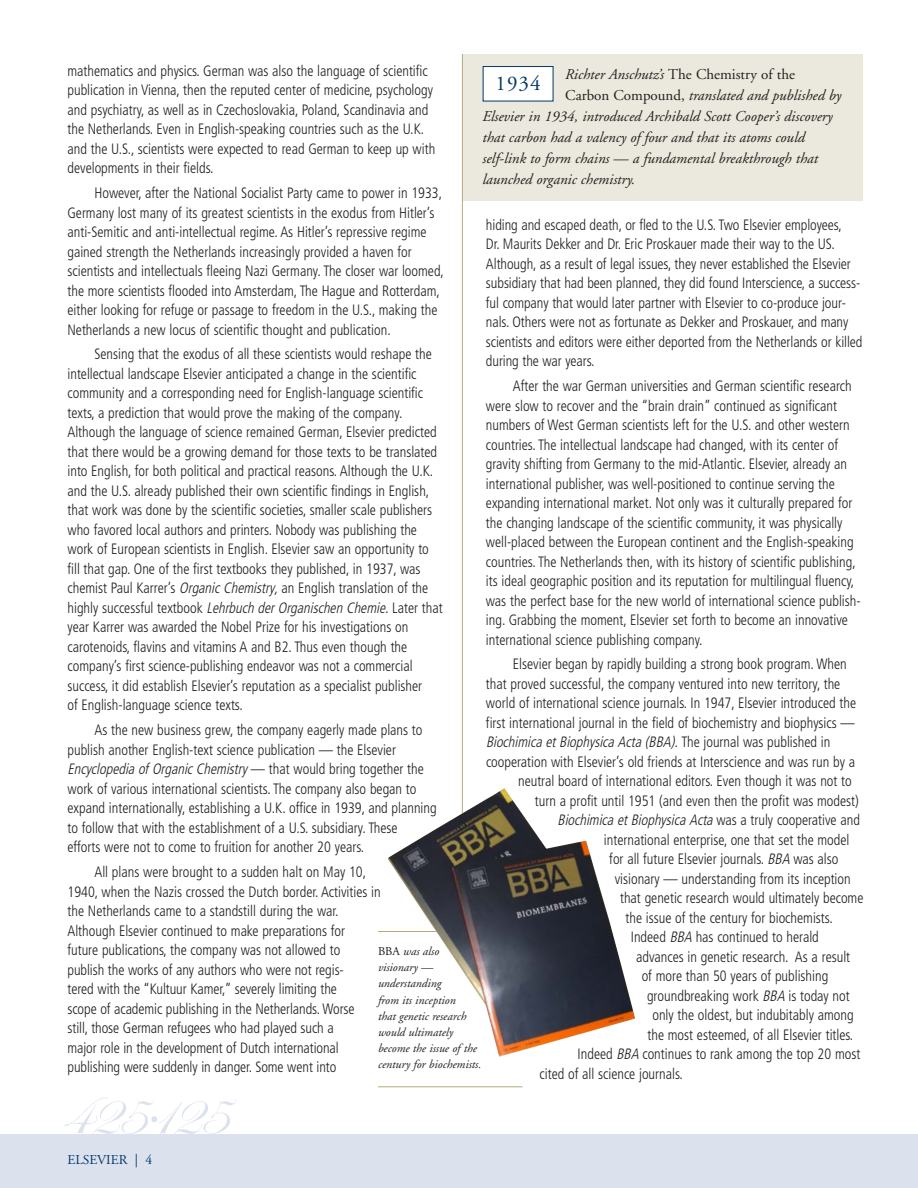
<style>
.page{position:relative;width:918px;height:1188px;background:#fff}
.page>*{position:absolute;margin:0;border:0;box-sizing:border-box;transform-origin:0 0}
.t1{font:21px "Adobe Garamond";color:#003768}
.t2{font:300 condensed 15px/19.5px "Frutiger";color:#231f20;scale:.95 1}
.t3{font:italic 15px "Adobe Garamond";color:#231f20}
.t4{font:italic 300 condensed 15px "Frutiger";color:#231f20;scale:.95 1}
.t5{font:13.5px "Adobe Garamond";color:#003768}
.t6{font:italic 12px/16.2px "Adobe Garamond";color:#231f20}
.s1{font-style:italic}
.s2{font-style:normal}
</style>
<div class="page">
<div style="left:0;top:1134px;width:918px;height:54px;background:#dce2ed"></div>
<img style="left:64px;top:1097px;width:172px;height:37px">
<div style="left:462px;top:54px;width:401px;height:146px;background:#ebe8dd"></div>
<div style="left:483px;top:67px;width:70px;height:34px;background:#fff"></div>
<div style="left:483px;top:66px;width:70px;height:35px;border:1px solid #003768"></div>
<hr style="left:462px;top:54px;width:1px;height:1033px;background:#b3aa7e">
<div style="left:378px;top:932px;width:144px;height:155px;background:#fff"></div>
<hr style="left:378px;top:931px;width:144px;height:1px;background:#b3aa7e">
<hr style="left:378px;top:1087px;width:145px;height:1px;background:#b3aa7e">
<img style="left:388px;top:788px;width:247px;height:231px">
<p class="t2" style="left:67px;top:62px;width:389px">mathematics and physics. German was also the language of scientific publication in Vienna, then the reputed center of medicine, psychology and psychiatry, as well as in Czechoslovakia, Poland, Scandinavia and the Netherlands. Even in English-speaking countries such as the U.K. and the U.S., scientists were expected to read German to keep up with developments in their fields.</p>
<p class="t2" style="left:67px;top:184px;width:398px;text-indent:27px">However, after the National Socialist Party came to power in 1933, Germany lost many of its greatest scientists in the exodus from Hitler’s anti-Semitic and anti-intellectual regime. As Hitler’s repressive regime gained strength the Netherlands increasingly provided a haven for scientists and intellectuals fleeing Nazi Germany. The closer war loomed, the more scientists flooded into Amsterdam, The Hague and Rotterdam, either looking for refuge or passage to freedom in the U.S., making the Netherlands a new locus of scientific thought and publication.</p>
<p class="t2" style="left:67px;top:346px;width:396px;text-indent:27px">Sensing that the exodus of all these scientists would reshape the intellectual landscape Elsevier anticipated a change in the scientific community and a corresponding need for English-language scientific texts, a prediction that would prove the making of the company.<br>Although the language of science remained German, Elsevier predicted that there would be a growing demand for those texts to be translated into English, for both political and practical reasons. Although the U.K. and the U.S. already published their own scientific findings in English, that work was done by the scientific societies, smaller scale publishers who favored local authors and printers. Nobody was publishing the work of European scientists in English. Elsevier saw an opportunity to fill that gap. One of the first textbooks they published, in 1937, was chemist Paul Karrer’s <span class="s1">OrganicChemistry,</span>an English translation of the highly successful textbook <span class="s1">Lehrbuch derOrganischen Chemie.</span>Later that year Karrer was awarded the Nobel Prize for his investigations on carotenoids, flavins and vitamins A and B2. Thus even though the company’s first science-publishing endeavor was not a commercial success, it did establish Elsevier’s reputation as a specialist publisher<br>of English-language science texts.</p>
<p class="t2" style="left:67px;top:722px;width:390px;text-indent:27px">As the new business grew, the company eagerly made plans to publish another English-text science publication — the Elsevier <span class="s1">Encyclopedia of OrganicChemistry</span> — t h a t w o u l d b r i n g t o g e t h e r t h e work of various international scientists. The company also began to expand internationally, establishing a U.K. office in 1939, and planning to follow that with the establishment of a U.S. subsidiary. These<br>efforts were not to come to fruition for another 20 years.</p>
<p class="t2" style="left:67px;top:863px;width:331px;text-indent:27px">All plans were brought to a sudden halt on May 10, 1940, when the Nazis crossed the Dutch border. Activities in the Netherlands came to a standstill during the war.<br>Although Elsevier continued to make preparations for<br>future publications, the company was not allowed to publish the works of any authors who were not regis-<br>tered with the “Kultuur Kamer,” severely limiting the<br>scope of academic publishing in the Netherlands. Worse<br>still, those German refugees who had played such a<br>major role in the development of Dutch international publishing were suddenly in danger. Some went into</p>
<p class="t3" style="left:565px;top:68px;width:231px">Richter Anschutz’s <span class="s2">The Chemistry of the</span></p>
<p class="t3" style="left:565px;top:89px;width:278px"><span class="s2">Carbon Compound,</span> translated and published by</p>
<p class="t3" style="left:483px;top:110px;width:352px">Elsevier in 1934, introduced Archibald Scott Cooper’s discovery</p>
<p class="t3" style="left:483px;top:131px;width:324px">that carbon had a valency of four and that its atoms could</p>
<p class="t3" style="left:483px;top:152px;width:337px">self-link to form chains — a fundamental breakthrough that</p>
<p class="t3" style="left:483px;top:173px;width:154px">launched organic chemistry.</p>
<p class="t1" style="left:496px;top:75px;width:47px">1934</p>
<p class="t2" style="left:486px;top:216px;width:398px">hiding and escaped death, or fled to the U.S. Two Elsevier employees,<br>Dr. Maurits Dekker and Dr. Eric Proskauer made their way to the US.<br>Although, as a result of legal issues, they never established the Elsevier subsidiary that had been planned, they did found Interscience, a success&shy;ful company that would later partner with Elsevier to co-produce jour&shy;nals. Others were not as fortunate as Dekker and Proskauer, and many scientists and editors were either deported from the Netherlands or killed during the war years.</p>
<p class="t2" style="left:486px;top:377px;width:396px;text-indent:27px">After the war German universities and German scientific research were slow to recover and the “brain drain” continued as significant numbers of West German scientists left for the U.S. and other western countries. The intellectual landscape had changed, with its center of gravity shifting from Germany to the mid-Atlantic. Elsevier, already an international publisher, was well-positioned to continue serving the expanding international market. Not only was it culturally prepared for the changing landscape of the scientific community, it was physically well-placed between the European continent and the English-speaking countries. The Netherlands then, with its history of scientific publishing, its ideal geographic position and its reputation for multilingual fluency, was the perfect base for the new world of international science publish&shy;ing. Grabbing the moment, Elsevier set forth to become an innovative international science publishing company.</p>
<p class="t2" style="left:513px;top:656px;width:353px">Elsevier began by rapidly building a strong book program. When</p>
<p class="t2" style="left:486px;top:675px;width:375px">that proved successful, the company ventured into new territory, the</p>
<p class="t2" style="left:486px;top:695px;width:391px">world of international science journals. In 1947, Elsevier introduced the</p>
<p class="t2" style="left:486px;top:714px;width:390px">first international journal in the field of biochemistry and biophysics —</p>
<p class="t4" style="left:486px;top:736px;width:364px">Biochimica etBiophysica Acta (BBA).<span class="s2">T h e j o u r n a l w a s p u b l i s h e d i n</span></p>
<p class="t2" style="left:486px;top:753px;width:390px">cooperation with Elsevier’s old friends at Interscience and was run by a</p>
<p class="t2" style="left:518px;top:773px;width:353px">neutral board of international editors. Even though it was not to</p>
<p class="t2" style="left:535px;top:792px;width:342px">turn a profit until 1951 (and even then the profit was modest)</p>
<p class="t4" style="left:558px;top:814px;width:320px">Biochimica etBiophysica Acta <span class="s2">w a s a t r u l y c o o p e r a t i v e a n d</span></p>
<p class="t2" style="left:604px;top:831px;width:260px">international enterprise, one that set the model</p>
<p class="t2" style="left:609px;top:851px;width:243px">for all future Elsevier journals. <span class="s1">BBA</span>was also</p>
<p class="t2" style="left:615px;top:870px;width:250px">visionary — understanding from its inception</p>
<p class="t2" style="left:620px;top:890px;width:258px">that genetic research would ultimately become</p>
<p class="t2" style="left:625px;top:909px;width:220px">the issue of the century for biochemists.</p>
<p class="t2" style="left:631px;top:929px;width:199px">Indeed <span class="s1">BBA</span>has continued to herald</p>
<p class="t2" style="left:636px;top:948px;width:227px">advances in genetic research. As a result</p>
<p class="t2" style="left:642px;top:968px;width:198px">of more than 50 years of publishing</p>
<p class="t2" style="left:647px;top:987px;width:215px">groundbreaking work <span class="s1">BBA</span>is today not</p>
<p class="t2" style="left:652px;top:1007px;width:213px">only the oldest, but indubitably among</p>
<p class="t2" style="left:647px;top:1026px;width:218px">the most esteemed, of all Elsevier titles.</p>
<p class="t2" style="left:578px;top:1046px;width:299px">Indeed <span class="s1">BBA</span>continues to rank among the top 20 most</p>
<p class="t2" style="left:540px;top:1065px;width:152px">cited of all science journals.</p>
<p class="t6" style="left:378px;top:944px;width:105px"><span class="s2">BBA</span> was also visionary — understanding<br>from its inception<br>that genetic research would ultimately become the issue of the century for biochemists.</p>
<p class="t5" style="left:67px;top:1154px;width:86px">ELSEVIER | 4</p>
</div>
